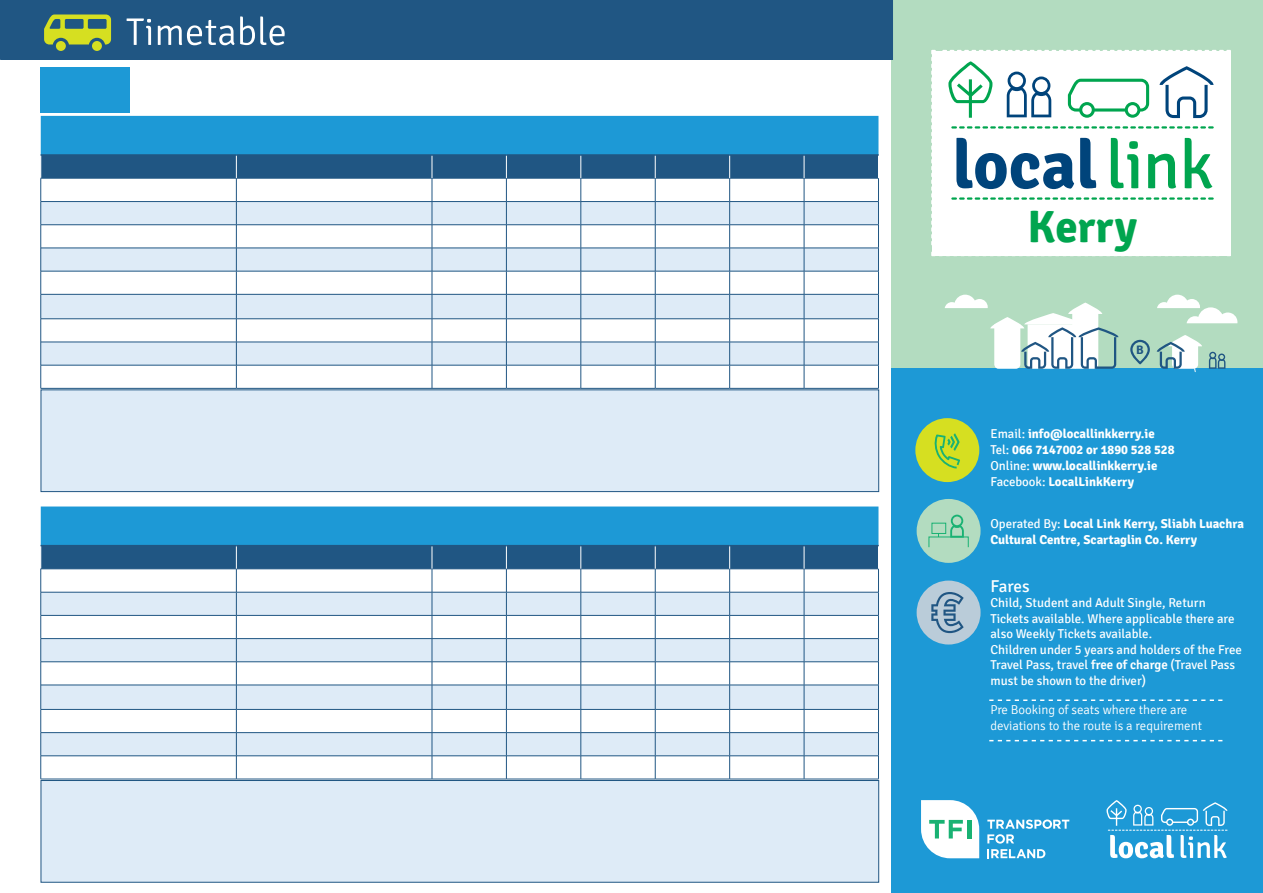
<style>
.page{position:relative;width:1263px;height:893px;background:#fff}
.page>*{position:absolute;margin:0;border:0;box-sizing:border-box;transform-origin:0 0}
.t1{font:700 45.15px "Signika";color:#00a54f}
.Table_data{font:17.1px "Signika";letter-spacing:-.01em;color:#fff}
.Table_data-2{font:12.9px/15.5px "Signika";color:#fff}
.Table_data-3{font:700 12.9px/15.8px "Signika";color:#fff}
.Table_data-4{font:300 12.9px/15.5px "Signika";color:#fff}
.t2{font:700 12.3px "Signika";color:#205683}
.s1{font-weight:400}
.s2{font-weight:600}
</style>
<div class="page">
<div style="left:891px;top:0;width:372px;height:370px;background:#b3dcc0"></div>
<div style="left:891px;top:369px;width:372px;height:524px;background:#1d99d6"></div>
<svg style="left:1130px;top:340px;width:20px;height:24px"></svg>
<svg style="left:1209px;top:352px;width:16px;height:17px"></svg>
<svg style="left:1157px;top:295px;width:80px;height:28px"></svg>
<svg style="left:945px;top:295px;width:173px;height:74px"></svg>
<svg style="left:1157px;top:335px;width:45px;height:37px"></svg>
<div style="left:932px;top:51px;width:298px;height:204px;background:#fff"></div>
<svg style="left:931px;top:251px;width:288px;height:6px"></svg>
<svg style="left:931px;top:49px;width:5px;height:196px"></svg>
<svg style="left:943px;top:49px;width:288px;height:6px"></svg>
<svg style="left:1225px;top:61px;width:6px;height:196px"></svg>
<svg style="left:956px;top:138px;width:118px;height:51px"></svg>
<svg style="left:1080px;top:138px;width:16px;height:50px"></svg>
<svg style="left:1111px;top:138px;width:27px;height:50px"></svg>
<svg style="left:1148px;top:154px;width:28px;height:35px"></svg>
<svg style="left:1185px;top:138px;width:27px;height:51px"></svg>
<svg style="left:951px;top:126px;width:263px;height:3px"></svg>
<svg style="left:951px;top:197px;width:263px;height:3px"></svg>
<svg style="left:1068px;top:79px;width:81px;height:39px"></svg>
<svg style="left:948px;top:61px;width:44px;height:57px"></svg>
<svg style="left:1159px;top:66px;width:54px;height:52px"></svg>
<svg style="left:1007px;top:72px;width:44px;height:45px"></svg>
<svg style="left:921px;top:800px;width:58px;height:58px;background:#d1edee"></svg>
<hr style="left:967px;top:820px;width:4px;height:18px;background:#19b273">
<svg style="left:987px;top:819px;width:82px;height:39px"></svg>
<svg style="left:1106px;top:800px;width:121px;height:58px"></svg>
<div style="left:917px;top:499px;width:63px;height:64px;background:#b3dcc0;border-radius:50%"></div>
<svg style="left:931px;top:515px;width:33px;height:23px"></svg>
<div style="left:917px;top:581px;width:63px;height:63px;background:#baccd9;border-radius:50%"></div>
<svg style="left:931px;top:592px;width:33px;height:41px"></svg>
<div style="left:915px;top:418px;width:64px;height:64px;background:#d6df21;border-radius:50%"></div>
<svg style="left:934px;top:433px;width:26px;height:36px"></svg>
<svg style="left:989px;top:699px;width:233px;height:2px"></svg>
<svg style="left:989px;top:740px;width:233px;height:1px"></svg>
<div style="left:0;top:0;width:893px;height:60px;background:#205683"></div>
<svg style="left:127px;top:18px;width:24px;height:27px"></svg>
<svg style="left:158px;top:16px;width:127px;height:29px"></svg>
<svg style="left:44px;top:15px;width:67px;height:29px;background:#9bb240"></svg>
<div style="left:92px;top:41px;width:10px;height:10px;background:#d6df21;border-radius:50%"></div>
<div style="left:56px;top:41px;width:10px;height:10px;background:#d6df21;border-radius:50%"></div>
<div style="left:41px;top:67px;width:89px;height:46px;background:#1d99d6"></div>
<hr style="left:41px;top:388px;width:195px;height:1px;background:#205683">
<hr style="left:236px;top:388px;width:196px;height:1px;background:#205683">
<hr style="left:432px;top:388px;width:74px;height:1px;background:#205683">
<hr style="left:506px;top:388px;width:75px;height:1px;background:#205683">
<hr style="left:581px;top:388px;width:74px;height:1px;background:#205683">
<hr style="left:655px;top:388px;width:75px;height:1px;background:#205683">
<hr style="left:730px;top:388px;width:74px;height:1px;background:#205683">
<hr style="left:804px;top:388px;width:75px;height:1px;background:#205683">
<svg style="left:41px;top:116px;width:838px;height:272px"></svg>
<hr style="left:41px;top:779px;width:195px;height:1px;background:#205683">
<hr style="left:236px;top:779px;width:196px;height:1px;background:#205683">
<hr style="left:432px;top:779px;width:74px;height:1px;background:#205683">
<hr style="left:506px;top:779px;width:75px;height:1px;background:#205683">
<hr style="left:581px;top:779px;width:74px;height:1px;background:#205683">
<hr style="left:655px;top:779px;width:75px;height:1px;background:#205683">
<hr style="left:730px;top:779px;width:74px;height:1px;background:#205683">
<hr style="left:804px;top:779px;width:75px;height:1px;background:#205683">
<svg style="left:41px;top:506px;width:838px;height:273px"></svg>
<div style="left:41px;top:389px;width:838px;height:103px;background:#deebf7;border:1px solid #205683"></div>
<div style="left:41px;top:780px;width:838px;height:103px;background:#deebf7;border:1px solid #205683"></div>
<h1 class="t1" style="left:1027px;top:200px;width:111px">Kerry</h1>
<p class="t2" style="left:1136px;top:343px;width:9px">B</p>
<p class="Table_data-3" style="left:990px;top:426px;width:166px"><span class="s1">Email:</span> info@locallinkkerry.ie</p>
<p class="Table_data-3" style="left:990px;top:442px;width:186px"><span class="s1">Tel:</span> 066 7147002 or 1890 528 528</p>
<p class="Table_data-3" style="left:990px;top:458px;width:169px"><span class="s1">Online:</span> www.locallinkkerry.ie</p>
<p class="Table_data-3" style="left:990px;top:473px;width:145px"><span class="s1">Facebook:</span> LocalLinkKerry</p>
<p class="Table_data-3" style="left:990px;top:516px;width:255px"><span class="s1">Operated By:</span> Local Link Kerry, Sliabh Luachra<br>Cultural Centre, Scartaglin Co. Kerry</p>
<p class="Table_data" style="left:990px;top:576px;width:41px">Fares</p>
<p class="Table_data-2" style="left:990px;top:595px;width:246px">Child, Student and Adult Single, Return<br>Tickets available. Where applicable there are also Weekly Tickets available.</p>
<p class="Table_data-2" style="left:990px;top:642px;width:253px">Children under 5 years and holders of the Free<br>Travel Pass, travel <span class="s2">free of charge</span> (Travel Pass must be shown to the driver)</p>
<p class="Table_data-4" style="left:990px;top:702px;width:213px">Pre Booking of seats where there are deviations to the route is a requirement</p>
</div>
